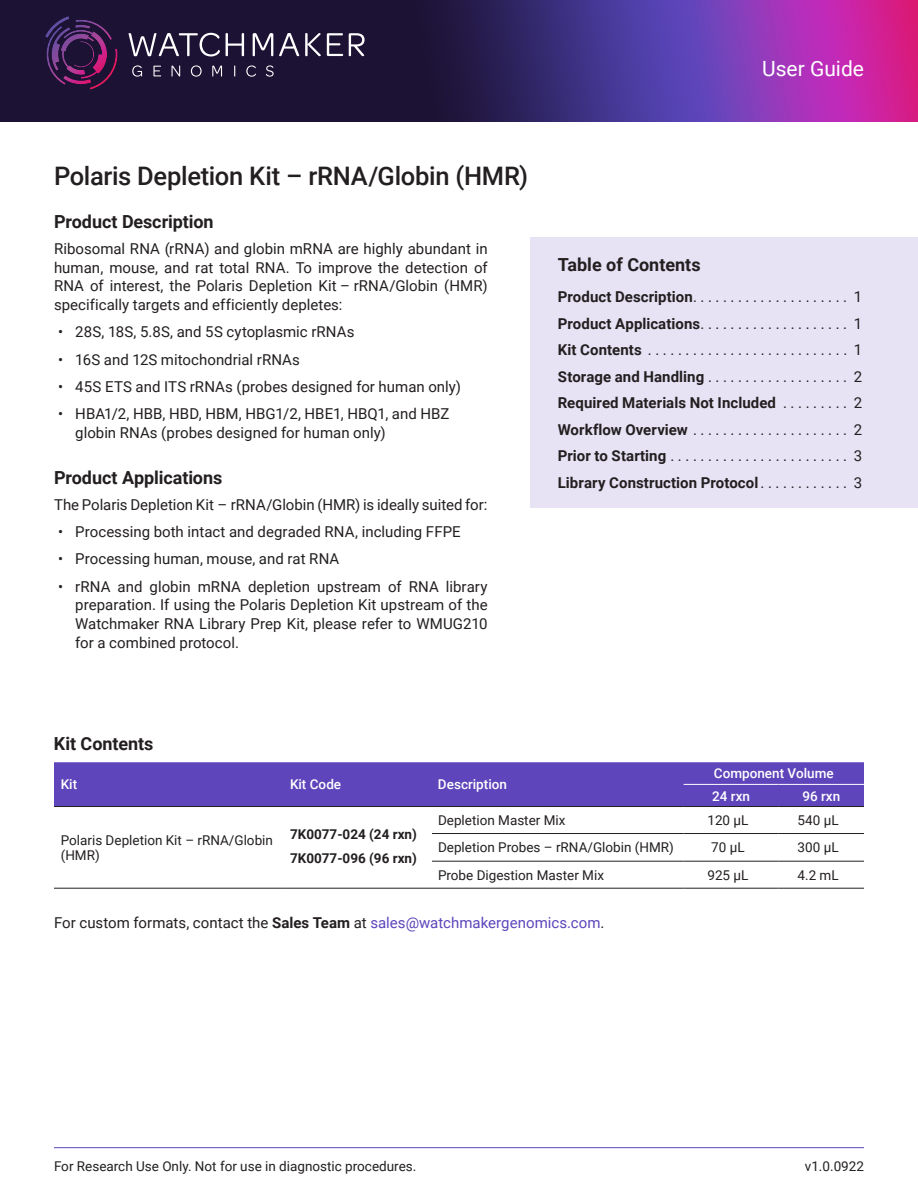
<style>
.page{position:relative;width:918px;height:1188px;background:#fff}
.page>*{position:absolute;margin:0;border:0;box-sizing:border-box;transform-origin:0 0}
.t1{font:500 25.5px "Roboto";letter-spacing:-.01em;color:#231f20}
.t2{font:21px "Roboto";color:#fff}
.t3{font:700 18px "Roboto";color:#231f20}
.t4{font:15px/18.8px "Roboto";color:#231f20;text-align:justify}
.t5{font:13.5px/15px "Roboto";color:#231f20}
.t6{font:500 13.5px/22.2px "Roboto";color:#fff}
.t7{font:700 13.5px/23.5px "Roboto";color:#231f20}
.s1{font-weight:700}
.s2{color:#5e45bb}
</style>
<div class="page">
<img style="left:0;top:0;width:918px;height:122px">
<svg style="left:132px;top:65px;width:10px;height:12px"></svg>
<svg style="left:153px;top:66px;width:8px;height:10px"></svg>
<svg style="left:172px;top:66px;width:8px;height:10px"></svg>
<svg style="left:191px;top:65px;width:11px;height:12px"></svg>
<svg style="left:212px;top:66px;width:10px;height:10px"></svg>
<svg style="left:246px;top:65px;width:10px;height:12px"></svg>
<svg style="left:266px;top:65px;width:8px;height:12px"></svg>
<svg style="left:128px;top:33px;width:92px;height:23px;background:#544d66"></svg>
<svg style="left:226px;top:33px;width:18px;height:23px"></svg>
<svg style="left:253px;top:33px;width:20px;height:23px"></svg>
<svg style="left:279px;top:33px;width:20px;height:23px"></svg>
<svg style="left:305px;top:33px;width:16px;height:23px"></svg>
<svg style="left:327px;top:33px;width:16px;height:23px"></svg>
<svg style="left:349px;top:33px;width:16px;height:23px"></svg>
<svg style="left:42px;top:16px;width:76px;height:74px;background:#3b1b4a"></svg>
<hr style="left:54px;top:1147px;width:810px;height:1px;background:#5e45bb">
<div style="left:531px;top:238px;width:387px;height:270px;background:#e7e3f5"></div>
<div style="left:54px;top:762px;width:810px;height:44px;background:#5e45bb"></div>
<hr style="left:432px;top:833px;width:252px;height:1px;background:#231f20">
<hr style="left:684px;top:833px;width:95px;height:1px;background:#231f20">
<hr style="left:779px;top:833px;width:85px;height:1px;background:#231f20">
<hr style="left:432px;top:861px;width:252px;height:1px;background:#231f20">
<hr style="left:684px;top:861px;width:95px;height:1px;background:#231f20">
<hr style="left:779px;top:861px;width:85px;height:1px;background:#231f20">
<hr style="left:432px;top:888px;width:252px;height:1px;background:#231f20">
<hr style="left:684px;top:888px;width:95px;height:1px;background:#231f20">
<hr style="left:779px;top:888px;width:85px;height:1px;background:#231f20">
<hr style="left:684px;top:806px;width:95px;height:1px;background:#231f20">
<hr style="left:779px;top:806px;width:85px;height:1px;background:#231f20">
<hr style="left:54px;top:806px;width:230px;height:1px;background:#231f20">
<hr style="left:432px;top:806px;width:252px;height:1px;background:#231f20">
<hr style="left:684px;top:784px;width:95px;height:1px;background:#fff">
<hr style="left:779px;top:784px;width:85px;height:1px;background:#fff">
<hr style="left:284px;top:806px;width:148px;height:1px;background:#231f20">
<hr style="left:284px;top:888px;width:148px;height:1px;background:#231f20">
<hr style="left:54px;top:888px;width:230px;height:1px;background:#231f20">
<h2 class="t2" style="left:762px;top:60px;width:103px">User Guide</h2>
<h1 class="t1" style="left:54px;top:165px;width:476px">Polaris Depletion Kit – rRNA/Globin (HMR)</h1>
<p class="t3" style="left:54px;top:214px;width:161px">Product Description</p>
<p class="t4" style="left:54px;top:240px;width:435px">Ribosomal RNA (rRNA) and globin mRNA are highly abundant in human, mouse, and rat total RNA. To improve the detection of RNA of interest, the Polaris Depletion Kit – rRNA/Globin (HMR) specifically targets and efficiently depletes:</p>
<p class="t4" style="left:58px;top:324px;width:298px">• 28S, 18S, 5.8S, and 5S cytoplasmic rRNAs</p>
<p class="t4" style="left:58px;top:351px;width:243px">• 16S and 12S mitochondrial rRNAs</p>
<p class="t4" style="left:58px;top:378px;width:404px">• 45S ETS and ITS rRNAs (probes designed for human only)</p>
<p class="t4" style="left:75px;top:405px;width:376px;text-indent:-17px">• HBA1/2, HBB, HBD, HBM, HBG1/2, HBE1, HBQ1, and HBZ globin RNAs (probes designed for human only)</p>
<p class="t3" style="left:54px;top:470px;width:170px">Product Applications</p>
<p class="t4" style="left:54px;top:496px;width:435px">The Polaris Depletion Kit – rRNA/Globin (HMR) is ideally suited for:</p>
<p class="t4" style="left:58px;top:523px;width:404px">• Processing both intact and degraded RNA, including FFPE</p>
<p class="t4" style="left:58px;top:551px;width:283px">• Processing human, mouse, and rat RNA</p>
<p class="t4" style="left:75px;top:578px;width:414px;text-indent:-17px">• rRNA and globin mRNA depletion upstream of RNA library preparation. If using the Polaris Depletion Kit upstream of the Watchmaker RNA Library Prep Kit, please refer to WMUG210 for a combined protocol.</p>
<p class="t3" style="left:558px;top:257px;width:144px">Table of Contents</p>
<p class="t4" style="left:558px;top:285px;width:306px;line-height:26.5px"><span class="s1">Product Description</span> ..................... 1<br><span class="s1">Product Applications</span> .................... 1<br><span class="s1">Kit Contents</span> ........................... 1<br><span class="s1">Storage and Handling</span> ................... 2<br><span class="s1">Required Materials Not Included</span> . . . . . . . . . 2<br><span class="s1">Workflow Overview</span> ..................... 2<br><span class="s1">Prior to Starting</span> ........................ 3<br><span class="s1">Library Construction Protocol</span> . . . . . . . . . . . . 3</p>
<p class="t3" style="left:54px;top:735px;width:101px">Kit Contents</p>
<p class="t6" style="left:61px;top:775px;width:18px">Kit</p>
<p class="t6" style="left:290px;top:775px;width:53px">Kit Code</p>
<p class="t6" style="left:438px;top:775px;width:71px">Description</p>
<p class="t6" style="left:712px;top:763px;width:123px">Component Volume<br>24 rxn</p>
<p class="t6" style="left:802px;top:786px;width:39px">96 rxn</p>
<p class="t5" style="left:438px;top:814px;width:129px">Depletion Master Mix</p>
<p class="t5" style="left:707px;top:814px;width:43px">120 µL</p>
<p class="t5" style="left:798px;top:814px;width:43px">540 µL</p>
<p class="t5" style="left:438px;top:841px;width:237px">Depletion Probes – rRNA/Globin (HMR)</p>
<p class="t5" style="left:711px;top:841px;width:35px">70 µL</p>
<p class="t5" style="left:798px;top:841px;width:43px">300 µL</p>
<p class="t5" style="left:438px;top:868px;width:168px">Probe Digestion Master Mix</p>
<p class="t5" style="left:707px;top:868px;width:43px">925 µL</p>
<p class="t5" style="left:798px;top:868px;width:43px">4.2 mL</p>
<p class="t4" style="left:54px;top:915px;width:552px">For custom formats, contact the <span class="s1">Sales Team</span> at <span class="s2">sales@watchmakergenomics.com</span>.</p>
<p class="t5" style="left:61px;top:834px;width:214px">Polaris Depletion Kit – rRNA/Globin (HMR)</p>
<p class="t7" style="left:290px;top:823px;width:128px">7K0077-024 (24 rxn)<br>7K0077-096 (96 rxn)</p>
<p class="t5" style="left:54px;top:1159px;width:364px">For Research Use Only. Not for use in diagnostic procedures.</p>
<p class="t5" style="left:805px;top:1159px;width:61px">v1.0.0922</p>
</div>
